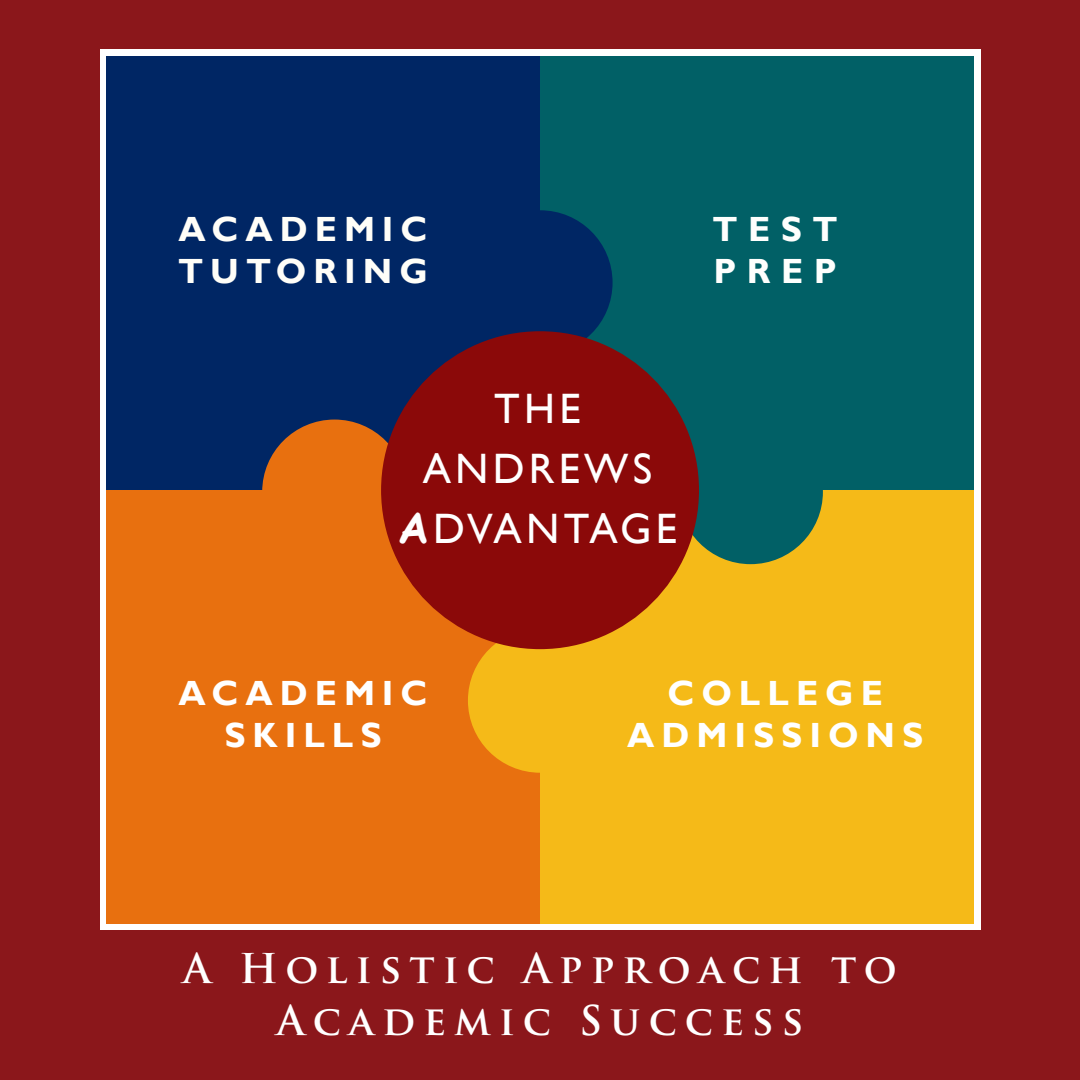
<style>
.page{position:relative;width:1080px;height:1080px;background:#8b171b}
.page>*{position:absolute;margin:0;border:0;box-sizing:border-box;transform-origin:0 0}
.t1{font:42.5px/60px "Gill Sans";letter-spacing:.1em;color:#fff;text-align:center}
.t2{font:700 40px/52.5px "Trajan Pro";letter-spacing:.2em;color:#fff;text-align:center}
.t3{font:700 35px/42px "Gill Sans";letter-spacing:.2em;color:#fff;text-align:center}
.t4{font:700 35px/42px "Gill Sans";letter-spacing:.2em;color:#fffef8}
.t5{font:700 35px/42px "Gill Sans";letter-spacing:.3em;color:#fefffd}
.s1{font-family:"Comic Sans MS";font-weight:700}
</style>
<div class="page">
<div style="left:100px;top:49px;width:880px;height:881px;background:#fff"></div>
<div style="left:106px;top:56px;width:434px;height:434px;background:#002664"></div>
<div style="left:540px;top:56px;width:434px;height:434px;background:#016066"></div>
<div style="left:106px;top:490px;width:434px;height:434px;background:#e8700f"></div>
<div style="left:540px;top:490px;width:434px;height:434px;background:#f5ba18"></div>
<div style="left:678px;top:420px;width:145px;height:144px;background:#016066;border-radius:50%"></div>
<div style="left:262px;top:420px;width:145px;height:144px;background:#e8700f;border-radius:50%"></div>
<div style="left:468px;top:628px;width:145px;height:145px;background:#f5ba18;border-radius:50%"></div>
<div style="left:468px;top:210px;width:145px;height:145px;background:#002664;border-radius:50%"></div>
<div style="left:381px;top:331px;width:318px;height:318px;background:#8b0909;border-radius:50%"></div>
<p class="t4" style="left:178px;top:209px;width:251px">ACADEMIC<br>TUTORING</p>
<p class="t5" style="left:713px;top:209px;width:127px">TEST<br>PREP</p>
<p class="t1" style="left:398px;top:378px;width:281px">THE<br>ANDREWS<br><span class="s1">A</span>DVANTAGE</p>
<p class="t3" style="left:178px;top:673px;width:251px">ACADEMIC<br>SKILLS</p>
<p class="t3" style="left:627px;top:673px;width:298px">COLLEGE<br>ADMISSIONS</p>
<p class="t2" style="left:183px;top:942px;width:715px">A holistic Approach to<br>Academic Success</p>
</div>
